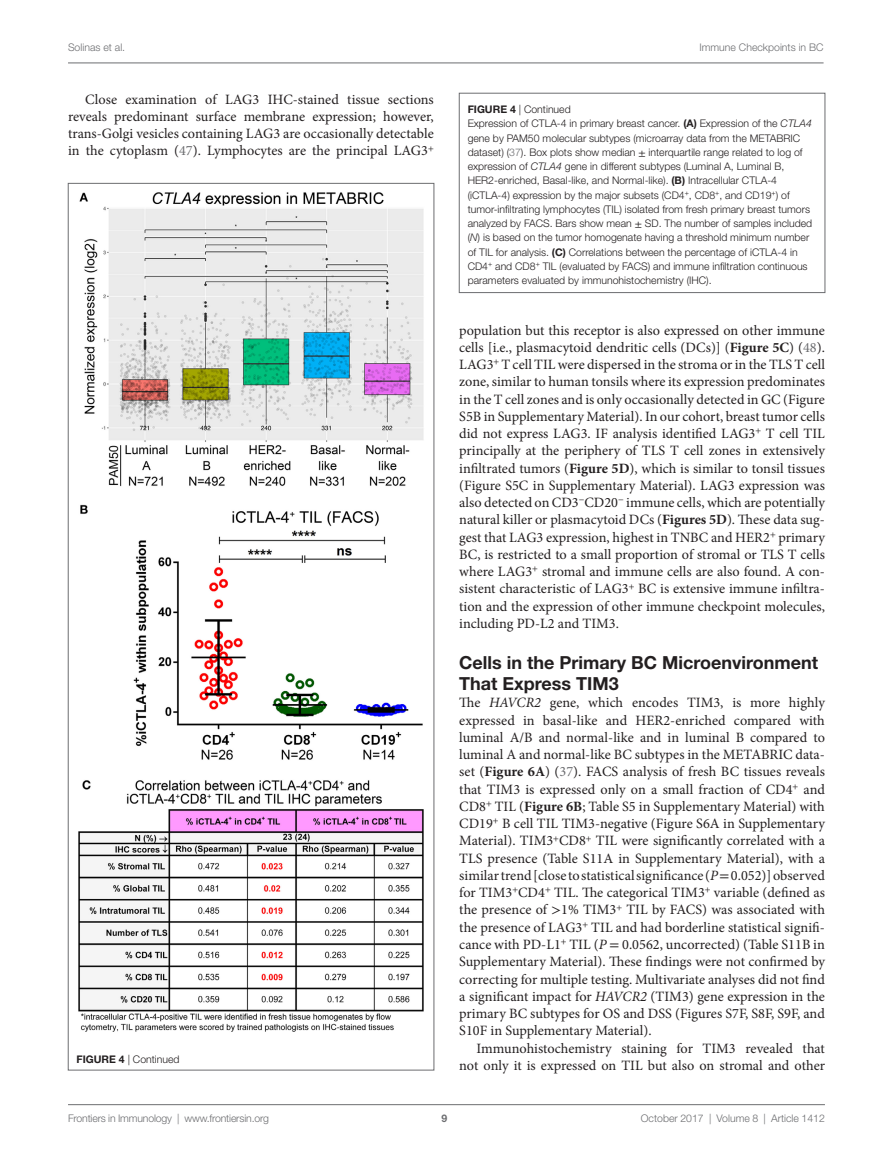
<style>
.page{position:relative;width:893px;height:1170px;background:#fff}
.page>*{position:absolute;margin:0;border:0;box-sizing:border-box;transform-origin:0 0}
.t1{font:700 18px/21px "Helvetica Neue LT Std";color:#231f20}
.t2{font:14.25px/17.2px "Minion Pro";color:#231f20;text-align:justify}
.t3{font:300 10.5px/14.2px "Helvetica Neue LT Std";color:#231f20}
.t4{font:300 10.5px "Helvetica Neue LT Std";color:#6c6d70}
.t5{font:700 10.5px "Helvetica Neue LT Std";color:#6c6d70}
.s1{color:#6c6d70}
.s2{font-weight:700}
.s3{font-style:italic}
.s4{font-family:"STIX General";font-weight:400}
.s5{font-family:"STIX General"}
</style>
<div class="page">
<img style="left:79px;top:192px;width:345px;height:568px">
<img style="left:78px;top:780px;width:346px;height:252px">
<div style="left:459px;top:93px;width:366px;height:200px;border:1px solid #6c6d70"></div>
<hr style="left:68px;top:1104px;width:757px;height:1px;background:#6c6d70">
<hr style="left:68px;top:63px;width:755px;height:1px;background:#6c6d70">
<p class="t4" style="left:68px;top:41px;width:59px">Solinas et al.</p>
<p class="t4" style="left:699px;top:41px;width:126px">Immune Checkpoints in BC</p>
<p class="t2" style="left:68px;top:90px;width:367px;text-indent:17px">Close examination of LAG3 IHC-stained tissue sections reveals predominant surface membrane expression; however, trans-Golgi vesicles containing LAG3 are occasionally detectable in the cytoplasm (<span class="s1">47</span>). Lymphocytes are the principal LAG3<sup>+</sup></p>
<p class="t3" style="left:77px;top:1051px;width:105px"><span class="s2">Figure 4</span> | Continued</p>
<p class="t3" style="left:468px;top:102px;width:346px"><span class="s2">Figure 4</span> | Continued<br>Expression of CTLA-4 in primary breast cancer. <span class="s2">(A)</span> Expression of the <span class="s3">CTLA4 </span>gene by PAM50 molecular subtypes (microarray data from the METABRIC dataset) (<span class="s1">37</span>). Box plots show median <span class="s4">±</span> interquartile range related to log of expression of <span class="s3">CTLA4</span> gene in different subtypes (Luminal A, Luminal B, HER2-enriched, Basal-like, and Normal-like). <span class="s2">(B)</span> Intracellular CTLA-4 (iCTLA-4) expression by the major subsets (CD4<sup>+</sup>, CD8<sup>+</sup>, and CD19<sup>+</sup>) of tumor-infiltrating lymphocytes (TIL) isolated from fresh primary breast tumors analyzed by FACS. Bars show mean <span class="s4">±</span> SD. The number of samples included (<span class="s3">N</span>) is based on the tumor homogenate having a threshold minimum number of TIL for analysis. <span class="s2">(C)</span> Correlations between the percentage of iCTLA-4 in CD4<sup>+</sup> and CD8<sup>+</sup> TIL (evaluated by FACS) and immune infiltration continuous parameters evaluated by immunohistochemistry (IHC).</p>
<p class="t2" style="left:459px;top:321px;width:367px">population but this receptor is also expressed on other immune cells [i.e., plasmacytoid dendritic cells (DCs)] (<span class="s2">Figure 5C</span>) (<span class="s1">48</span>).<br>LAG3<sup>+</sup> T cell TIL were dispersed in the stroma or in the TLS T cell zone, similar to human tonsils where its expression predominates in the T cell zones and is only occasionally detected in GC (Figure S5B in Supplementary Material). In our cohort, breast tumor cells did not express LAG3. IF analysis identified LAG3<sup>+</sup> T cell TIL principally at the periphery of TLS T cell zones in extensively infiltrated tumors (<span class="s2">Figure 5D</span>), which is similar to tonsil tissues (Figure S5C in Supplementary Material). LAG3 expression was also detected on CD3<sup>−</sup>CD20<sup>−</sup> immune cells, which are potentially natural killer or plasmacytoid DCs (<span class="s2">Figures 5D</span>). These data sug&shy;gest that LAG3 expression, highest in TNBC and HER2<sup>+</sup> primary BC, is restricted to a small proportion of stromal or TLS T cells where LAG3<sup>+</sup> stromal and immune cells are also found. A con&shy;sistent characteristic of LAG3<sup>+</sup> BC is extensive immune infiltra&shy;tion and the expression of other immune checkpoint molecules, including PD-L2 and TIM3.</p>
<p class="t1" style="left:459px;top:651px;width:360px">Cells in the Primary BC Microenvironment<br>That Express TIM3</p>
<p class="t2" style="left:459px;top:694px;width:367px">The <span class="s3">HAVCR2</span> gene, which encodes TIM3, is more highly expressed in basal-like and HER2-enriched compared with luminal A/B and normal-like and in luminal B compared to luminal A and normal-like BC subtypes in the METABRIC data&shy;set (<span class="s2">Figure 6A</span>) (<span class="s1">37</span>). FACS analysis of fresh BC tissues reveals that TIM3 is expressed only on a small fraction of CD4<sup>+</sup> and CD8<sup>+</sup> TIL (<span class="s2">Figure 6B</span>; Table S5 in Supplementary Material) with CD19<sup>+</sup> B cell TIL TIM3-negative (Figure S6A in Supplementary Material). TIM3<sup>+</sup>CD8<sup>+</sup> TIL were significantly correlated with a TLS presence (Table S11A in Supplementary Material), with a similar trend [close to statistical significance (<span class="s3">P</span><span class="s5">=</span> 0.052)] observed for TIM3<sup>+</sup>CD4<sup>+</sup> TIL. The categorical TIM3<sup>+</sup> variable (defined as the presence of <span class="s5">&gt;</span>1% TIM3<sup>+</sup> TIL by FACS) was associated with the presence of LAG3<sup>+</sup> TIL and had borderline statistical signifi&shy;cance with PD-L1<sup>+</sup> TIL (<span class="s3">P</span> <span class="s5">=</span> 0.0562, uncorrected) (Table S11B in Supplementary Material). These findings were not confirmed by correcting for multiple testing. Multivariate analyses did not find a significant impact for <span class="s3">HAVCR2</span> (TIM3) gene expression in the primary BC subtypes for OS and DSS (Figures S7F, S8F, S9F, and S10F in Supplementary Material).</p>
<p class="t2" style="left:459px;top:1039px;width:367px;text-align:right">Immunohistochemistry staining for TIM3 revealed that not only it is expressed on TIL but also on stromal and other</p>
<p class="t4" style="left:68px;top:1111px;width:203px">Frontiers in Immunology | www.frontiersin.org</p>
<p class="t4" style="left:641px;top:1111px;width:186px">October 2017 | Volume 8 | Article 1412</p>
<p class="t5" style="left:441px;top:1111px;width:7px">9</p>
</div>
